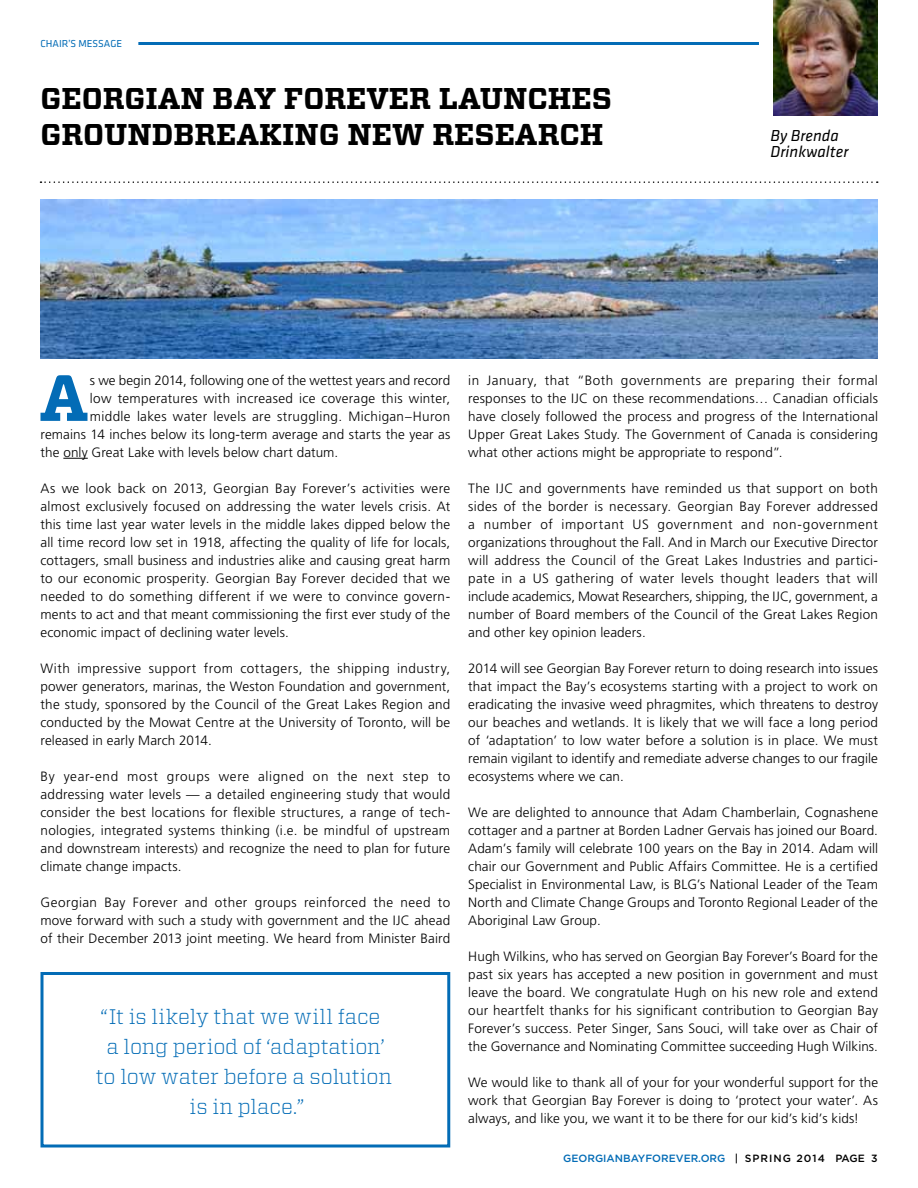
<style>
.page{position:relative;width:918px;height:1188px;background:#fff}
.page>*{position:absolute;margin:0;border:0;box-sizing:border-box;transform-origin:0 0}
.t1{font:700 64.95px "Vitesse";color:#036cb6}
.t2{font:700 30px/36px "Vitesse";color:#000}
.t3{font:300 21px/30px "Vitesse";letter-spacing:-.005em;color:#036cb6;text-align:center}
.t4{font:italic 16.5px/16.5px "Klavika";color:#000}
.t5{font:300 13.5px/18px "Frutiger LT Std";letter-spacing:.01em;color:#000;text-align:justify}
.t6{font:500 10.5px "Gotham";color:#036cb6}
.t7{font:500 10.5px "Gotham";letter-spacing:.1em;color:#000}
.t8{font:10.5px "Klavika";color:#036cb6}
</style>
<div class="page">
<svg style="left:63px;top:458px;width:25px;height:1px"></svg>
<svg style="left:40px;top:181px;width:838px;height:2px"></svg>
<hr style="left:138px;top:42px;width:621px;height:3px;background:#036cb6">
<img style="left:773px;top:0;width:104px;height:115px">
<img style="left:40px;top:199px;width:838px;height:160px">
<div style="left:40px;top:972px;width:410px;height:176px;border:3px solid #036cb6"></div>
<p class="t8" style="left:41px;top:38px;width:83px">CHAIR’S MESSAGE</p>
<h2 class="t2" style="left:40px;top:81px;width:570px">GEORGIAN BAY FOREVER LAUNCHES<br>GROUNDBREAKING</h2>
<h2 class="t2" style="left:348px;top:117px;width:258px">NEW RESEARCH</h2>
<p class="t4" style="left:771px;top:127px;width:79px">By Brenda<br>Drinkwalter</p>
<h1 class="t1" style="left:39px;top:355px;width:49px">A</h1>
<p class="t5" style="left:90px;top:371px;width:362px">s we begin 2014, following one of the wettest years and record</p>
<p class="t5" style="left:90px;top:389px;width:362px">low temperatures with increased ice coverage this winter,</p>
<p class="t5" style="left:90px;top:407px;width:362px">middle lakes water levels are struggling. Michigan–Huron</p>
<p class="t5" style="left:41px;top:425px;width:411px">remains 14 inches below its long-term average and starts the year as</p>
<p class="t5" style="left:41px;top:443px;width:299px">the only Great Lake with levels below chart datum.</p>
<p class="t5" style="left:41px;top:479px;width:411px">As we look back on 2013, Georgian Bay Forever’s activities were almost exclusively focused on addressing the water levels crisis. At this time last year water levels in the middle lakes dipped below the all time record low set in 1918, affecting the quality of life for locals, cottagers, small business and industries alike and causing great harm to our economic prosperity. Georgian Bay Forever decided that we needed to do something different if we were to convince govern&shy;ments to act and that meant commissioning the first ever study of the economic impact of declining water levels.</p>
<p class="t5" style="left:41px;top:659px;width:411px">With impressive support from cottagers, the shipping industry, power generators, marinas, the Weston Foundation and government, the study, sponsored by the Council of the Great Lakes Region and conducted by the Mowat Centre at the University of Toronto, will be released in early March 2014.</p>
<p class="t5" style="left:41px;top:767px;width:411px">By year-end most groups were aligned on the next step to addressing water levels — a detailed engineering study that would consider the best locations for flexible structures, a range of tech&shy;nologies, integrated systems thinking (i.e. be mindful of upstream and downstream interests) and recognize the need to plan for future climate change impacts.</p>
<p class="t5" style="left:41px;top:893px;width:411px">Georgian Bay Forever and other groups reinforced the need to move forward with such a study with government and the IJC ahead of their December 2013 joint meeting. We heard from Minister Baird</p>
<h3 class="t3" style="left:96px;top:1001px;width:298px">“It is likely that we will face a long period of ‘adaptation’ to low water before a solution is in place.”</h3>
<p class="t5" style="left:468px;top:371px;width:411px">in January, that “Both governments are preparing their formal responses to the IJC on these recommendations… Canadian officials have closely followed the process and progress of the International Upper Great Lakes Study. The Government of Canada is considering what other actions might be appropriate to respond”.</p>
<p class="t5" style="left:468px;top:479px;width:411px">The IJC and governments have reminded us that support on both sides of the border is necessary. Georgian Bay Forever addressed a number of important US government and non-government organizations throughout the Fall. And in March our Executive Director will address the Council of the Great Lakes Industries and partici&shy;pate in a US gathering of water levels thought leaders that will include academics, Mowat Researchers, shipping, the IJC, government, a number of Board members of the Council of the Great Lakes Region and other key opinion leaders.</p>
<p class="t5" style="left:468px;top:659px;width:411px">2014 will see Georgian Bay Forever return to doing research into issues that impact the Bay’s ecosystems starting with a project to work on eradicating the invasive weed phragmites, which threatens to destroy our beaches and wetlands. It is likely that we will face a long period of ‘adaptation’ to low water before a solution is in place. We must remain vigilant to identify and remediate adverse changes to our fragile ecosystems where we can.</p>
<p class="t5" style="left:468px;top:803px;width:411px">We are delighted to announce that Adam Chamberlain, Cognashene cottager and a partner at Borden Ladner Gervais has joined our Board.<br>Adam’s family will celebrate 100 years on the Bay in 2014. Adam will chair our Government and Public Affairs Committee. He is a certified Specialist in Environmental Law, is BLG’s National Leader of the Team North and Climate Change Groups and Toronto Regional Leader of the Aboriginal Law Group.</p>
<p class="t5" style="left:468px;top:947px;width:411px">Hugh Wilkins, who has served on Georgian Bay Forever’s Board for the past six years has accepted a new position in government and must leave the board. We congratulate Hugh on his new role and extend our heartfelt thanks for his significant contribution to Georgian Bay Forever’s success. Peter Singer, Sans Souci, will take over as Chair of the Governance and Nominating Committee succeeding Hugh Wilkins.</p>
<p class="t5" style="left:468px;top:1073px;width:411px">We would like to thank all of your for your wonderful support for the work that Georgian Bay Forever is doing to ‘protect your water’. As always, and like you, we want it to be there for our kid’s kid’s kids!</p>
<p class="t6" style="left:563px;top:1151px;width:32px">GEORGIAN</p>
<p class="t6" style="left:623px;top:1151px;width:95px">BAYFOREVER.ORG</p>
<p class="t7" style="left:735px;top:1151px;width:144px">| SPRING 2014 PAGE 3</p>
</div>
